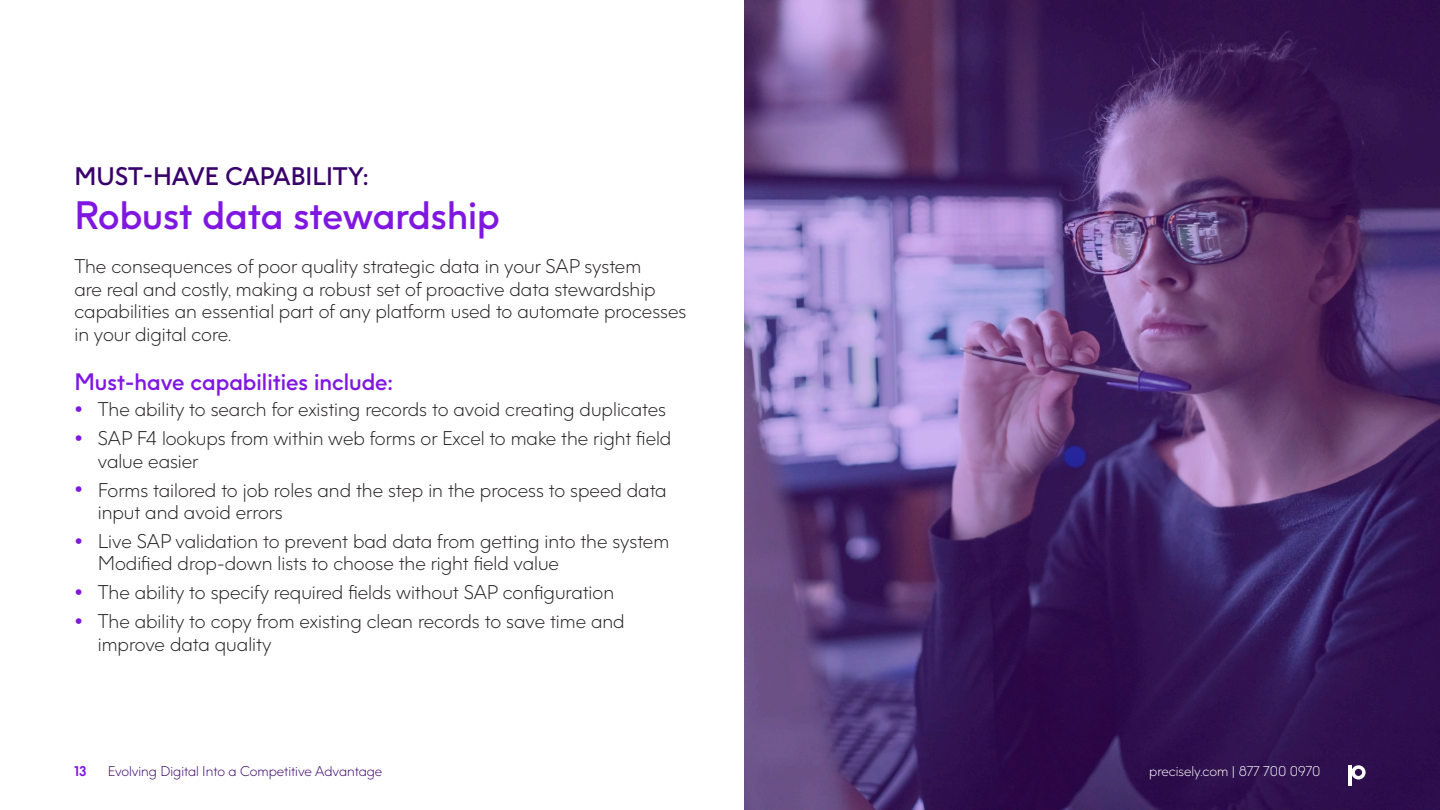
<style>
.page{position:relative;width:1440px;height:810px;background:#fff}
.page>*{position:absolute;margin:0;border:0;box-sizing:border-box;transform-origin:0 0}
.Heading_01{font:600 37.5px "Precisely";color:#8017e1}
.Heading_01-2{font:600 24px "Precisely";color:#39006b}
.Heading_03{font:600 22.5px "Precisely";color:#8017e1}
.Body{font:300 18.75px/22.5px "Precisely";color:#231f20}
.t1{font:300 13.35px "Precisely";color:#39006b}
.t2{font:300 13.35px "Precisely";color:#fff}
.t3{font:700 13.35px "Precisely";color:#8017e1}
.s1{font-weight:700;font-size:21px;color:#8017e1}
</style>
<div class="page">
<svg style="left:744px;top:0;width:696px;height:810px;background:#593c77"></svg>
<svg style="left:1351px;top:765px;width:15px;height:15px"></svg>
<hr style="left:1348px;top:766px;width:3px;height:20px;background:#fff">
<p class="Heading_01-2" style="left:75px;top:161px;width:296px">MUST-HAVE CAPABILITY:</p>
<p class="Heading_01" style="left:75px;top:192px;width:427px">Robust data stewardship</p>
<p class="Body" style="left:74px;top:255px;width:613px">The consequences of poor quality strategic data in your SAP system<br>are real and costly, making a robust set of proactive data stewardship capabilities an essential part of any platform used to automate processes in your digital core.</p>
<p class="Heading_03" style="left:74px;top:367px;width:320px">Must-have capabilities include:</p>
<p class="Body" style="left:74px;top:398px;width:593px"><span class="s1">•</span> The ability to search for existing records to avoid creating duplicates</p>
<p class="Body" style="left:98px;top:427px;width:575px;text-indent:-23px"><span class="s1">•</span> SAP F4 lookups from within web forms or Excel to make the right field value easier</p>
<p class="Body" style="left:98px;top:479px;width:570px;text-indent:-23px"><span class="s1">•</span> Forms tailored to job roles and the step in the process to speed data input and avoid errors</p>
<p class="Body" style="left:98px;top:530px;width:573px;text-indent:-23px"><span class="s1">•</span> Live SAP validation to prevent bad data from getting into the system<br>Modified drop-down lists to choose the right field value</p>
<p class="Body" style="left:74px;top:581px;width:541px"><span class="s1">•</span> The ability to specify required fields without SAP configuration</p>
<p class="Body" style="left:98px;top:610px;width:528px;text-indent:-23px"><span class="s1">•</span> The ability to copy from existing clean records to save time and improve data quality</p>
<p class="t3" style="left:74px;top:762px;width:14px">13</p>
<p class="t1" style="left:108px;top:763px;width:276px">Evolving Digital Into a Competitive Advantage</p>
<p class="t2" style="left:1149px;top:763px;width:173px">precisely.com | 877 700 0970</p>
</div>
